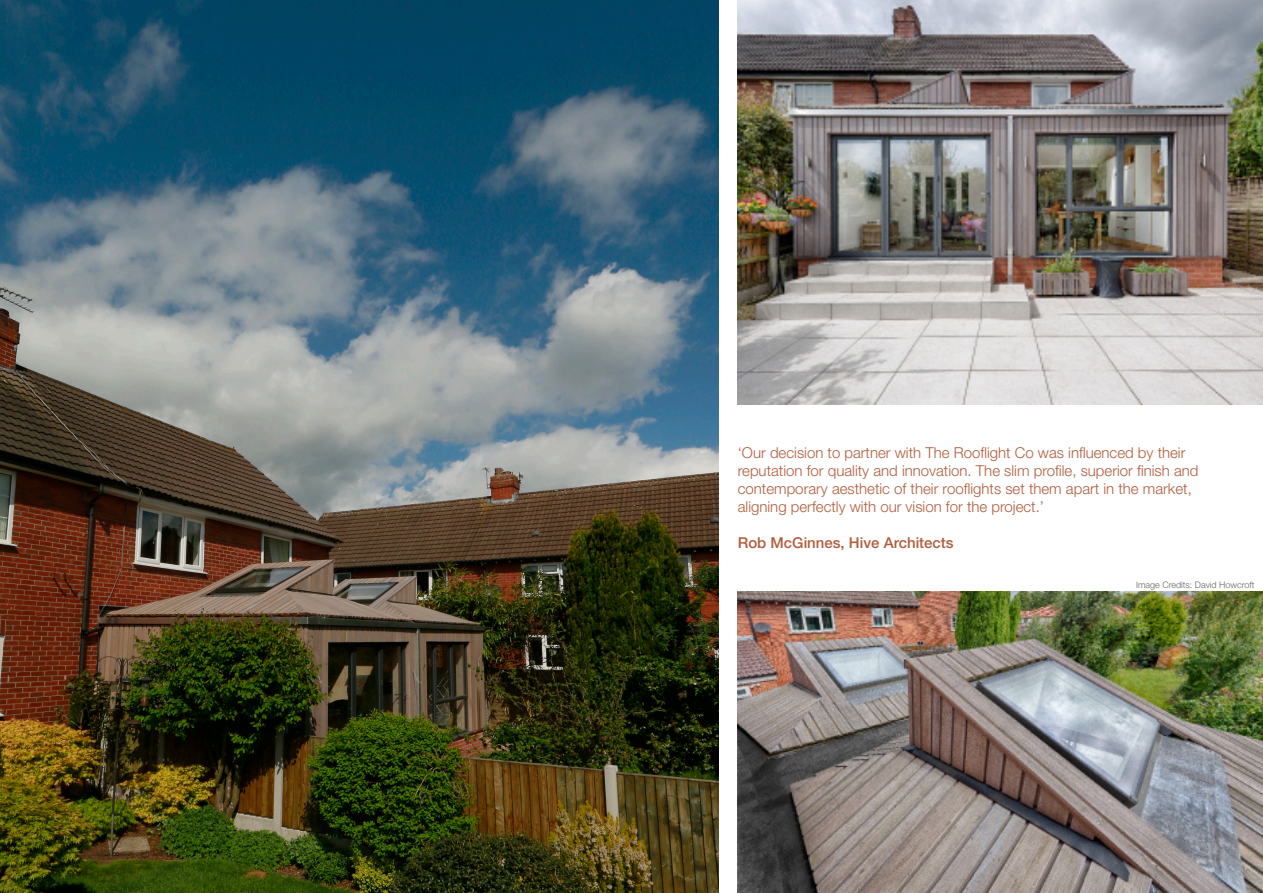
<style>
.page{position:relative;width:1263px;height:893px;background:#fff}
.page>*{position:absolute;margin:0;border:0;box-sizing:border-box;transform-origin:0 0}
.t1{font:300 15px/18px "Helvetica Neue LT Std";color:#b15d3c}
.t2{font:500 15px "Helvetica Neue LT Std";color:#b15d3c}
.t3{font:300 9px "Helvetica Neue LT Std";color:#646662}
</style>
<div class="page">
<img style="left:738px;top:0;width:525px;height:405px">
<img style="left:738px;top:591px;width:525px;height:302px">
<img style="left:0;top:0;width:719px;height:893px">
<p class="t1" style="left:738px;top:444px;width:462px">‘Our decision to partner with The Rooflight Co was influenced by their reputation for quality and innovation. The slim profile, superior finish and contemporary aesthetic of their rooflights set them apart in the market, aligning perfectly with our vision for the project.’</p>
<p class="t2" style="left:738px;top:534px;width:217px">Rob McGinnes, Hive Architects</p>
<p class="t3" style="left:1136px;top:580px;width:120px">Image Credits: David Howcroft</p>
</div>
